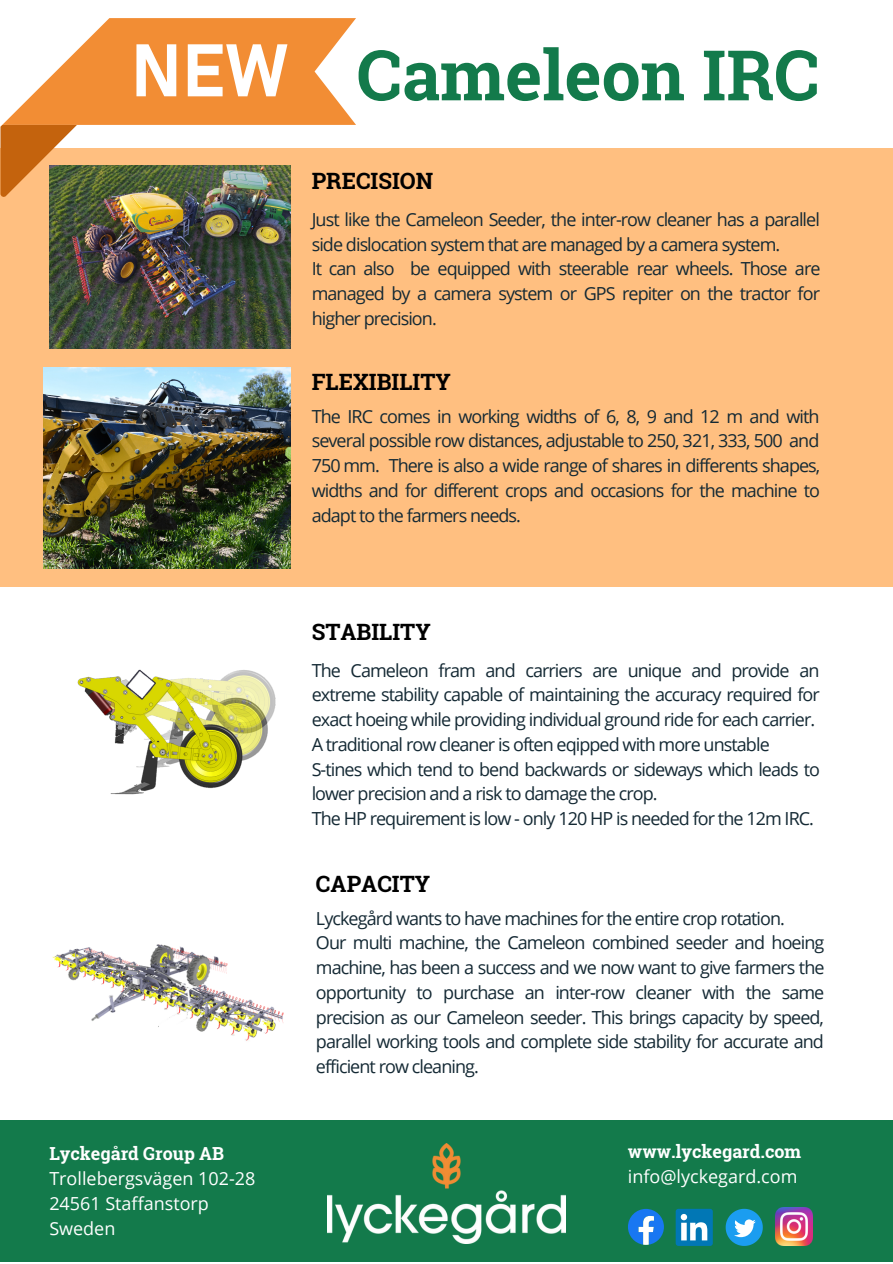
<style>
.page{position:relative;width:893px;height:1264px;background:#fff}
.page>*{position:absolute;margin:0;border:0;box-sizing:border-box;transform-origin:0 0}
.t1{font:700 69.75px "Roboto Slab";color:#137a4b}
.t2{font:700 22.5px "Roboto Slab";color:#000}
.t3{font:18px/24.8px "Open Sans";letter-spacing:-.05em;color:#142934}
.t4{font:18px/24.8px "Open Sans";color:#fff}
.t5{font:700 18px "Roboto Slab";color:#fff}
</style>
<div class="page">
<div style="left:0;top:1120px;width:892px;height:142px;background:#137a4b"></div>
<div style="left:0;top:148px;width:892px;height:438px;background:#ffbf80"></div>
<img style="left:77px;top:669px;width:199px;height:126px">
<img style="left:43px;top:367px;width:248px;height:201px">
<svg style="left:628px;top:1208px;width:36px;height:36px"></svg>
<svg style="left:725px;top:1208px;width:37px;height:37px"></svg>
<img style="left:775px;top:1207px;width:37px;height:37px">
<div style="left:675px;top:1208px;width:37px;height:37px;background:#0177b5;border-radius:3px"></div>
<svg style="left:680px;top:1214px;width:27px;height:26px"></svg>
<svg style="left:0;top:18px;width:356px;height:179px"></svg>
<img style="left:49px;top:166px;width:241px;height:183px">
<img style="left:52px;top:944px;width:232px;height:97px">
<img style="left:327px;top:1143px;width:238px;height:100px">
<p class="t5" style="left:49px;top:1141px;width:176px">Lyckegård Group AB</p>
<p class="t4" style="left:49px;top:1165px;width:207px">Trollebergsvägen 102-28<br>24561 Staffanstorp<br>Sweden</p>
<h1 class="t1" style="left:357px;top:27px;width:464px">Cameleon IRC</h1>
<p class="t2" style="left:312px;top:166px;width:123px">PRECISION</p>
<p class="t3" style="left:312px;top:206px;width:510px">Just like the Cameleon Seeder, the inter-row cleaner has a parallel side dislocation system that are managed by a camera system.<br>It can also be equipped with steerable rear wheels. Those are managed by a camera system or GPS repiter on the tractor for higher precision.</p>
<p class="t2" style="left:312px;top:366px;width:141px">FLEXIBILITY</p>
<p class="t3" style="left:312px;top:403px;width:510px;text-align:justify">The IRC comes in working widths of 6, 8, 9 and 12 m and with several possible row distances, adjustable to 250, 321, 333, 500 and 750 mm. There is also a wide range of shares in differents shapes, widths and for different crops and occasions for the machine to adapt to the farmers needs.</p>
<p class="t2" style="left:312px;top:616px;width:120px">STABILITY</p>
<p class="t3" style="left:312px;top:657px;width:509px">The Cameleon fram and carriers are unique and provide an extreme stability capable of maintaining the accuracy required for exact hoeing while providing individual ground ride for each carrier.<br>A traditional row cleaner is often eqipped with more unstable S-tines which tend to bend backwards or sideways which leads to lower precision and a risk to damage the crop.<br>The HP requirement is low - only 120 HP is needed for the 12m IRC.</p>
<p class="t2" style="left:316px;top:868px;width:116px">CAPACITY</p>
<p class="t3" style="left:316px;top:905px;width:510px">Lyckegård wants to have machines for the entire crop rotation.<br>Our multi machine, the Cameleon combined seeder and hoeing machine, has been a success and we now want to give farmers the opportunity to purchase an inter-row cleaner with the same precision as our Cameleon seeder. This brings capacity by speed, parallel working tools and complete side stability for accurate and efficient row cleaning.</p>
<p class="t5" style="left:628px;top:1138px;width:175px">www.lyckegard.com</p>
<p class="t4" style="left:628px;top:1163px;width:171px">info@lyckegard.com</p>
</div>
